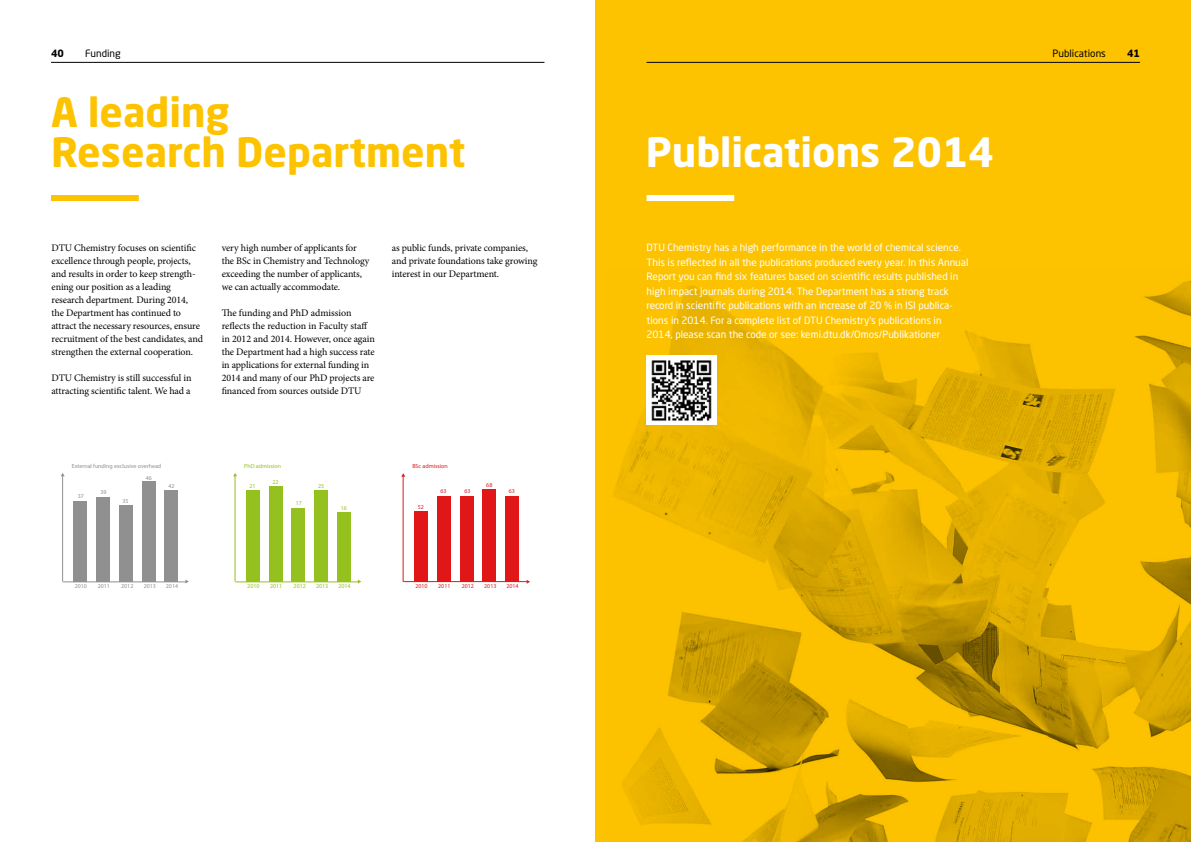
<style>
.page{position:relative;width:1191px;height:842px;background:#fff}
.page>*{position:absolute;margin:0;border:0;box-sizing:border-box;transform-origin:0 0}
.t1{font:700 40px/40px "Neo Sans Std";color:#fdc300}
.t2{font:700 40px "Neo Sans Std";color:#fff}
.t3{font:10px/13px "Minion Pro";letter-spacing:-.01em;color:#000}
.t4{font:10px/14.5px "Neo Sans Std";color:#fff}
.t5{font:10px "Neo Sans Std";color:#000}
.t6{font:700 10px "Neo Sans Std";color:#000}
.t7{font:5.9px "Myriad Pro";color:#909090}
.t8{font:5.9px "Myriad Pro";color:#95c11f}
.t9{font:5.9px "Myriad Pro";color:#e11617}
</style>
<div class="page">
<svg style="left:595px;top:0;width:596px;height:842px;background:#eeb700"></svg>
<div style="left:646px;top:195px;width:88px;height:6px;background:#fff"></div>
<img style="left:646px;top:355px;width:70px;height:70px">
<div style="left:51px;top:195px;width:88px;height:6px;background:#fdc300"></div>
<hr style="left:63px;top:581px;width:123px;height:1px;background:#909090">
<hr style="left:62px;top:476px;width:1px;height:105px;background:#909090">
<div style="left:165px;top:490px;width:13px;height:91px;background:#909090"></div>
<div style="left:142px;top:481px;width:14px;height:100px;background:#909090"></div>
<div style="left:119px;top:505px;width:14px;height:76px;background:#909090"></div>
<div style="left:96px;top:497px;width:14px;height:84px;background:#909090"></div>
<div style="left:74px;top:501px;width:13px;height:80px;background:#909090"></div>
<hr style="left:235px;top:581px;width:123px;height:1px;background:#95c11f">
<hr style="left:235px;top:476px;width:1px;height:105px;background:#95c11f">
<div style="left:337px;top:512px;width:14px;height:69px;background:#95c11f"></div>
<div style="left:314px;top:490px;width:14px;height:91px;background:#95c11f"></div>
<div style="left:291px;top:508px;width:14px;height:73px;background:#95c11f"></div>
<div style="left:269px;top:486px;width:13px;height:95px;background:#95c11f"></div>
<div style="left:246px;top:490px;width:14px;height:91px;background:#95c11f"></div>
<hr style="left:403px;top:581px;width:123px;height:1px;background:#e11617">
<svg style="left:526px;top:580px;width:4px;height:4px"></svg>
<hr style="left:403px;top:476px;width:1px;height:106px;background:#e11617">
<svg style="left:401px;top:473px;width:4px;height:4px"></svg>
<div style="left:505px;top:496px;width:14px;height:86px;background:#e11617"></div>
<div style="left:482px;top:489px;width:14px;height:93px;background:#e11617"></div>
<div style="left:460px;top:496px;width:13px;height:86px;background:#e11617"></div>
<div style="left:437px;top:496px;width:13px;height:86px;background:#e11617"></div>
<div style="left:414px;top:511px;width:14px;height:71px;background:#e11617"></div>
<hr style="left:51px;top:62px;width:493px;height:1px;background:#000">
<hr style="left:646px;top:62px;width:494px;height:1px;background:#000">
<p class="t6" style="left:51px;top:47px;width:14px">40</p>
<p class="t5" style="left:85px;top:47px;width:37px">Funding</p>
<p class="t5" style="left:1052px;top:47px;width:55px">Publications</p>
<p class="t6" style="left:1127px;top:47px;width:14px">41</p>
<h1 class="t1" style="left:51px;top:91px;width:416px">A leading<br>Research Department</h1>
<p class="t3" style="left:52px;top:241px;width:153px">DTU Chemistry focuses on scientific excellence through people, projects, and results in order to keep strength&shy;ening our position as a leading research department. During 2014, the Department has continued to attract the necessary resources, ensure recruitment of the best candidates, and strengthen the external cooperation.</p>
<p class="t3" style="left:52px;top:371px;width:141px">DTU Chemistry is still successful in attracting scientific talent. We had a</p>
<p class="t3" style="left:222px;top:241px;width:149px">very high number of applicants for the BSc in Chemistry and Technology exceeding the number of applicants, we can actually accommodate.</p>
<p class="t3" style="left:222px;top:306px;width:155px">The funding and PhD admission reflects the reduction in Faculty staff in 2012 and 2014. However, once again the Department had a high success rate in applications for external funding in 2014 and many of our PhD projects are financed from sources outside DTU</p>
<p class="t3" style="left:392px;top:241px;width:147px">as public funds, private companies, and private foundations take growing interest in our Department.</p>
<p class="t7" style="left:72px;top:462px;width:91px">External funding exclusive overhead</p>
<p class="t8" style="left:244px;top:462px;width:38px">PhD admission</p>
<p class="t9" style="left:412px;top:463px;width:37px">BSc admission</p>
<p class="t7" style="left:78px;top:493px;width:8px">37</p>
<p class="t7" style="left:101px;top:488px;width:8px">39</p>
<p class="t7" style="left:122px;top:497px;width:8px">35</p>
<p class="t7" style="left:146px;top:474px;width:8px">46</p>
<p class="t7" style="left:168px;top:482px;width:8px">42</p>
<p class="t8" style="left:249px;top:482px;width:8px">21</p>
<p class="t8" style="left:272px;top:478px;width:8px">22</p>
<p class="t8" style="left:296px;top:500px;width:8px">17</p>
<p class="t8" style="left:318px;top:482px;width:8px">25</p>
<p class="t8" style="left:341px;top:504px;width:8px">16</p>
<p class="t9" style="left:418px;top:503px;width:8px">52</p>
<p class="t9" style="left:440px;top:488px;width:8px">63</p>
<p class="t9" style="left:464px;top:488px;width:8px">63</p>
<p class="t9" style="left:486px;top:481px;width:8px">68</p>
<p class="t9" style="left:509px;top:488px;width:8px">63</p>
<p class="t7" style="left:75px;top:582px;width:14px">2010</p>
<p class="t7" style="left:98px;top:582px;width:14px">2011</p>
<p class="t7" style="left:121px;top:582px;width:14px">2012</p>
<p class="t7" style="left:144px;top:582px;width:14px">2013</p>
<p class="t7" style="left:166px;top:582px;width:14px">2014</p>
<p class="t8" style="left:247px;top:582px;width:14px">2010</p>
<p class="t8" style="left:270px;top:582px;width:14px">2011</p>
<p class="t8" style="left:294px;top:582px;width:14px">2012</p>
<p class="t8" style="left:316px;top:582px;width:14px">2013</p>
<p class="t8" style="left:338px;top:582px;width:14px">2014</p>
<p class="t9" style="left:415px;top:583px;width:14px">2010</p>
<p class="t9" style="left:438px;top:583px;width:14px">2011</p>
<p class="t9" style="left:462px;top:583px;width:14px">2012</p>
<p class="t9" style="left:484px;top:583px;width:14px">2013</p>
<p class="t9" style="left:506px;top:583px;width:14px">2014</p>
<h1 class="t2" style="left:646px;top:126px;width:350px">Publications 2014</h1>
<p class="t4" style="left:646px;top:240px;width:323px">DTU Chemistry has a high performance in the world of chemical science.<br>This is reflected in all the publications produced every year. In this Annual Report you can find six features based on scientific results published in high impact journals during 2014. The Department has a strong track record in scientific publications with an increase of 20 % in ISI publica&shy;tions in 2014. For a complete list of DTU Chemistry’s publications in 2014, please scan the code or see: kemi.dtu.dk/Omos/Publikationer</p>
</div>
